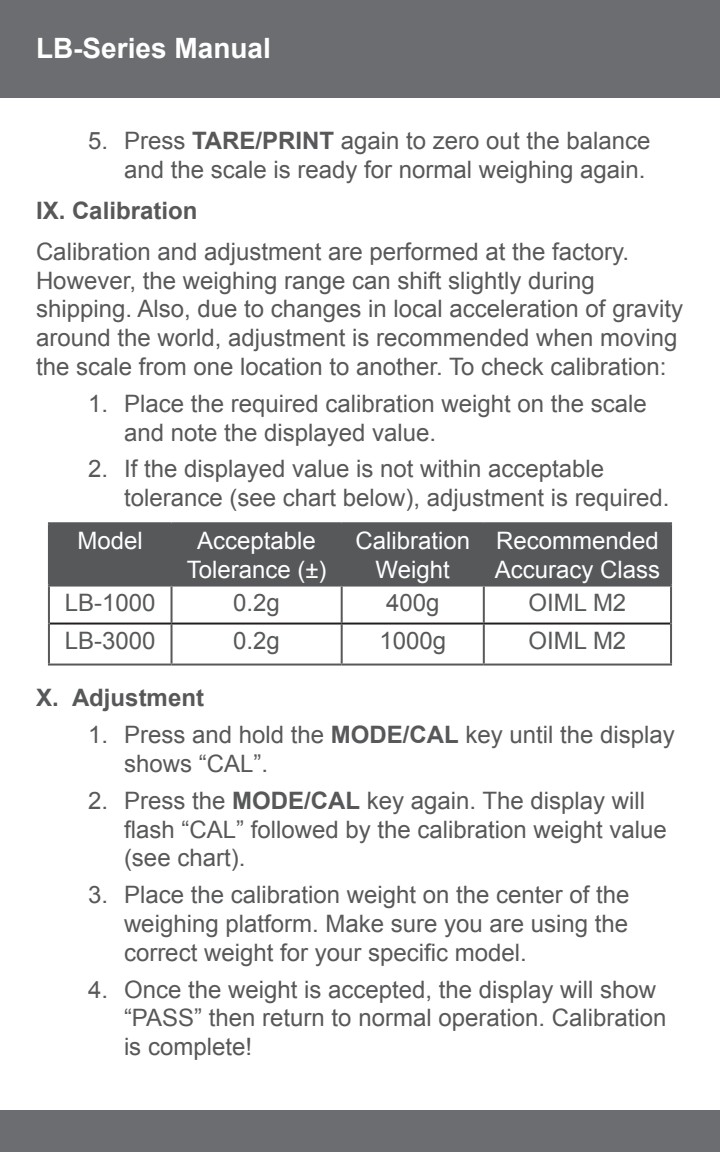
<style>
.page{position:relative;width:720px;height:1152px;background:#fff}
.page>*{position:absolute;margin:0;border:0;box-sizing:border-box;transform-origin:0 0}
.t1{font:700 28px "Arial";color:#fff}
.Instruction_List{font:24px/28.8px "Arial";color:#57585a}
.Plain{font:24px/28.8px "Arial";color:#57585a}
.t2{font:24px/28.8px "Arial";color:#fff;text-align:center}
.Instruction_Header{font:700 24px "Arial";color:#57585a}
.s1{font-weight:700}
</style>
<div class="page">
<div style="left:0;top:1111px;width:720px;height:41px;background:#6c6d70"></div>
<div style="left:0;top:0;width:720px;height:97px;background:#6c6d70"></div>
<div style="left:50px;top:524px;width:620px;height:61px;background:#57585a"></div>
<hr style="left:171px;top:524px;width:2px;height:61px;background:#57585a">
<hr style="left:341px;top:524px;width:2px;height:61px;background:#57585a">
<hr style="left:171px;top:587px;width:2px;height:36px;background:#57585a">
<hr style="left:341px;top:587px;width:2px;height:36px;background:#57585a">
<hr style="left:171px;top:625px;width:2px;height:39px;background:#57585a">
<hr style="left:341px;top:625px;width:2px;height:39px;background:#57585a">
<hr style="left:48px;top:522px;width:124px;height:2px;background:#57585a">
<hr style="left:48px;top:524px;width:2px;height:61px;background:#57585a">
<hr style="left:172px;top:522px;width:170px;height:2px;background:#57585a">
<hr style="left:342px;top:522px;width:142px;height:2px;background:#57585a">
<hr style="left:484px;top:522px;width:188px;height:2px;background:#57585a">
<hr style="left:483px;top:524px;width:2px;height:61px;background:#57585a">
<hr style="left:670px;top:524px;width:2px;height:61px;background:#57585a">
<hr style="left:48px;top:585px;width:124px;height:2px;background:#57585a">
<hr style="left:48px;top:587px;width:2px;height:37px;background:#57585a">
<hr style="left:172px;top:585px;width:170px;height:2px;background:#57585a">
<hr style="left:342px;top:585px;width:142px;height:2px;background:#57585a">
<hr style="left:484px;top:585px;width:188px;height:2px;background:#57585a">
<hr style="left:483px;top:587px;width:2px;height:36px;background:#57585a">
<hr style="left:670px;top:587px;width:2px;height:37px;background:#57585a">
<hr style="left:48px;top:624px;width:2px;height:40px;background:#57585a">
<hr style="left:483px;top:625px;width:2px;height:39px;background:#57585a">
<hr style="left:670px;top:624px;width:2px;height:40px;background:#57585a">
<hr style="left:48px;top:664px;width:124px;height:2px;background:#57585a">
<hr style="left:172px;top:664px;width:170px;height:2px;background:#57585a">
<hr style="left:342px;top:664px;width:142px;height:2px;background:#57585a">
<hr style="left:484px;top:664px;width:188px;height:2px;background:#57585a">
<hr style="left:50px;top:623px;width:122px;height:2px;background:#231f20">
<hr style="left:172px;top:623px;width:170px;height:2px;background:#231f20">
<hr style="left:342px;top:623px;width:142px;height:2px;background:#231f20">
<hr style="left:484px;top:623px;width:186px;height:2px;background:#231f20">
<p class="t1" style="left:36px;top:29px;width:236px">LB-Series Manual</p>
<p class="Instruction_List" style="left:88px;top:127px;width:564px;text-align:right">5. Press <span class="s1">TARE/PRINT</span> again to zero out the balance and the scale is ready for normal weighing again.</p>
<p class="Instruction_Header" style="left:36px;top:195px;width:163px">IX. Calibration</p>
<p class="Plain" style="left:36px;top:237px;width:649px">Calibration and adjustment are performed at the factory.<br>However, the weighing range can shift slightly during shipping. Also, due to changes in local acceleration of gravity around the world, adjustment is recommended when moving the scale from one location to another. To check calibration:</p>
<p class="Instruction_List" style="left:124px;top:389px;width:524px;text-indent:-36px">1. Place the required calibration weight on the scale and note the displayed value.</p>
<p class="Instruction_List" style="left:124px;top:455px;width:547px;text-indent:-36px">2. If the displayed value is not within acceptable tolerance (see chart below), adjustment is required.</p>
<p class="t2" style="left:78px;top:526px;width:67px">Model</p>
<p class="t2" style="left:187px;top:526px;width:141px">Acceptable<br>Tolerance (±)</p>
<p class="t2" style="left:355px;top:526px;width:116px">Calibration<br>Weight</p>
<p class="t2" style="left:495px;top:526px;width:167px;text-align:left">Recommended<br>Accuracy Class</p>
<p class="Plain" style="left:65px;top:588px;width:92px">LB-1000</p>
<p class="Plain" style="left:233px;top:588px;width:48px">0.2g</p>
<p class="Plain" style="left:386px;top:588px;width:55px">400g</p>
<p class="Plain" style="left:529px;top:588px;width:99px">OIML M2</p>
<p class="Plain" style="left:65px;top:626px;width:92px">LB-3000</p>
<p class="Plain" style="left:233px;top:626px;width:48px">0.2g</p>
<p class="Plain" style="left:379px;top:626px;width:68px">1000g</p>
<p class="Plain" style="left:529px;top:626px;width:99px">OIML M2</p>
<p class="Instruction_Header" style="left:36px;top:682px;width:169px">X. Adjustment</p>
<p class="Instruction_List" style="left:124px;top:721px;width:552px;text-indent:-36px">1. Press and hold the <span class="s1">MODE/CAL</span> key until the display shows “CAL”.</p>
<p class="Instruction_List" style="left:124px;top:786px;width:544px;text-indent:-36px">2. Press the <span class="s1">MODE/CAL</span> key again. The display will flash “CAL” followed by the calibration weight value (see chart).</p>
<p class="Instruction_List" style="left:124px;top:881px;width:507px;text-align:justify;text-indent:-36px">3. Place the calibration weight on the center of the weighing platform. Make sure you are using the correct weight for your specific model.</p>
<p class="Instruction_List" style="left:124px;top:975px;width:544px;text-indent:-36px">4. Once the weight is accepted, the display will show “PASS” then return to normal operation. Calibration is complete!</p>
</div>
